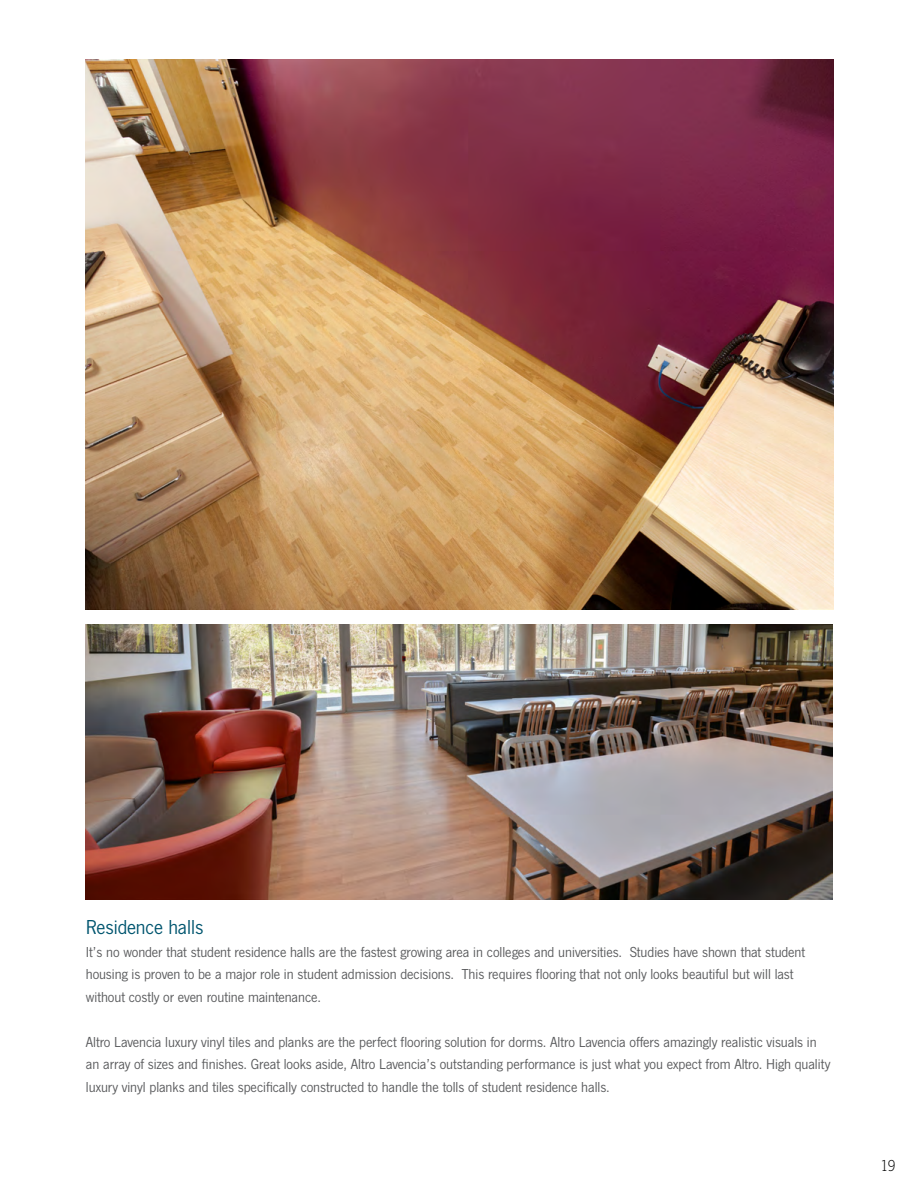
<style>
.page{position:relative;width:918px;height:1188px;background:#fff}
.page>*{position:absolute;margin:0;border:0;box-sizing:border-box;transform-origin:0 0}
.t1{font:21px "News Gothic FS";color:#00556f}
.t2{font:300 16.5px "News Gothic FS";color:#000}
.t3{font:15px/22.5px "News Gothic FS";color:#58595b}
</style>
<div class="page">
<img style="left:86px;top:59px;width:748px;height:550px">
<img style="left:86px;top:624px;width:747px;height:275px">
<h1 class="t1" style="left:86px;top:916px;width:119px">Residence halls</h1>
<p class="t3" style="left:86px;top:940px;width:721px">It’s no wonder that student residence halls are the fastest growing area in colleges and universities. Studies have shown that student housing is proven to be a major role in student admission decisions. This requires flooring that not only looks beautiful but will last without costly or even routine maintenance.</p>
<p class="t3" style="left:86px;top:1030px;width:746px">Altro Lavencia luxury vinyl tiles and planks are the perfect flooring solution for dorms. Altro Lavencia offers amazingly realistic visuals in an array of sizes and finishes. Great looks aside, Altro Lavencia’s outstanding performance is just what you expect from Altro. High quality luxury vinyl planks and tiles specifically constructed to handle the tolls of student residence halls.</p>
<p class="t2" style="left:881px;top:1156px;width:16px">19</p>
</div>
